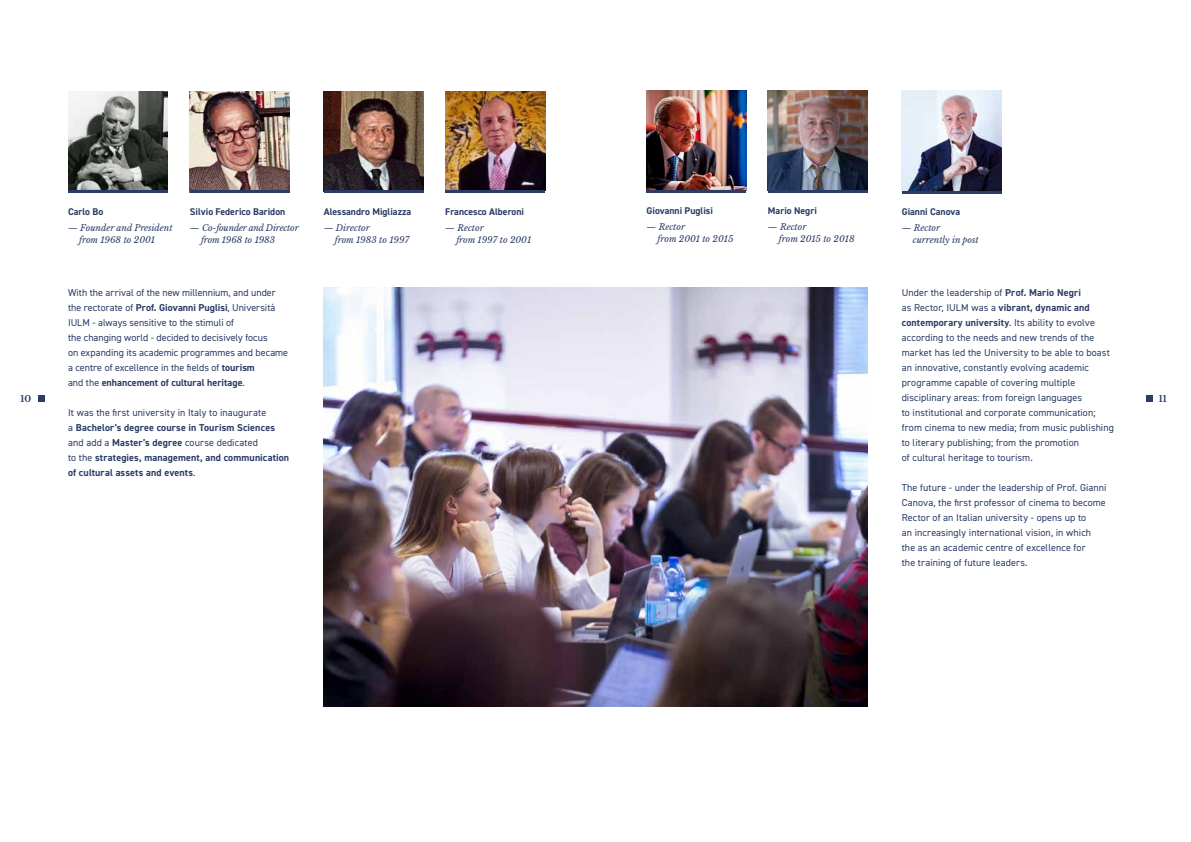
<style>
.page{position:relative;width:1191px;height:842px;background:#fff}
.page>*{position:absolute;margin:0;border:0;box-sizing:border-box;transform-origin:0 0}
.t1{font:10px/15px "DIN2014";letter-spacing:.005em;color:#2b3d66}
.t2{font:700 10px/15px "DIN2014";letter-spacing:.015em;color:#2b3d66}
.t3{font:700 9.7px "DIN2014";color:#2b3d66}
.t4{font:700 9px "Libre Baskerville";color:#2b3d66}
.t5{font:italic 8.8px/11.7px "Libre Baskerville";color:#2b3d66}
.t6{font:italic 8.8px/11.7px "Libre Baskerville";letter-spacing:-.02em;color:#2b3d66}
.s1{font-weight:700}
.s2{font-weight:400}
</style>
<div class="page">
<img style="left:901px;top:91px;width:100px;height:100px">
<img style="left:324px;top:91px;width:100px;height:99px">
<hr style="left:324px;top:190px;width:100px;height:3px;background:#2b3d66">
<img style="left:190px;top:91px;width:100px;height:99px">
<hr style="left:190px;top:190px;width:100px;height:3px;background:#2b3d66">
<img style="left:68px;top:91px;width:100px;height:99px">
<hr style="left:68px;top:190px;width:100px;height:3px;background:#2b3d66">
<img style="left:445px;top:91px;width:100px;height:99px">
<hr style="left:445px;top:190px;width:100px;height:3px;background:#2b3d66">
<img style="left:646px;top:91px;width:100px;height:99px">
<hr style="left:646px;top:190px;width:100px;height:3px;background:#2b3d66">
<img style="left:768px;top:91px;width:99px;height:99px">
<hr style="left:768px;top:190px;width:99px;height:3px;background:#2b3d66">
<hr style="left:901px;top:191px;width:100px;height:3px;background:#2b3d66">
<img style="left:323px;top:288px;width:544px;height:419px">
<div style="left:38px;top:396px;width:7px;height:6px;background:#2b3d66"></div>
<svg style="left:1146px;top:396px;width:6px;height:6px"></svg>
<p class="t3" style="left:68px;top:205px;width:37px">Carlo Bo</p>
<p class="t5" style="left:79px;top:222px;width:95px;text-indent:-11px">— Founder and President from 1968 to 2001</p>
<p class="t3" style="left:190px;top:205px;width:97px">Silvio Federico Baridon</p>
<p class="t6" style="left:201px;top:222px;width:99px;text-indent:-11px">— Co-founder and Director from 1968 to 1983</p>
<p class="t3" style="left:324px;top:205px;width:89px">Alessandro Migliazza</p>
<p class="t5" style="left:335px;top:222px;width:76px;text-indent:-11px">— Director<br>from 1983 to 1997</p>
<p class="t3" style="left:445px;top:205px;width:80px">Francesco Alberoni</p>
<p class="t5" style="left:456px;top:222px;width:76px;text-indent:-11px">— Rector<br>from 1997 to 2001</p>
<p class="t3" style="left:646px;top:204px;width:68px">Giovanni Puglisi</p>
<p class="t5" style="left:657px;top:221px;width:77px;text-indent:-11px">— Rector<br>from 2001 to 2015</p>
<p class="t3" style="left:768px;top:204px;width:50px">Mario Negri</p>
<p class="t5" style="left:779px;top:221px;width:77px;text-indent:-11px">— Rector<br>from 2015 to 2018</p>
<p class="t3" style="left:901px;top:205px;width:60px">Gianni Canova</p>
<p class="t5" style="left:912px;top:222px;width:67px;text-indent:-11px">— Rector currently in post</p>
<p class="t1" style="left:68px;top:285px;width:222px">With the arrival of the new millennium, and under the rectorate of <span class="s1">Prof. Giovanni Puglisi</span>, Università IULM - always sensitive to the stimuli of<br>the changing world - decided to decisively focus<br>on expanding its academic programmes and became a centre of excellence in the fields of <span class="s1">tourism<br></span>and the <span class="s1">enhancement of cultural heritage</span>.</p>
<p class="t2" style="left:68px;top:405px;width:223px"><span class="s2">It was the first university in Italy to inaugurate<br>a</span> Bachelor’s degree course in Tourism Sciences <span class="s2">and add a</span> Master’s degree <span class="s2">course dedicated<br>to the</span> strategies, management, and communication of cultural assets and events<span class="s2">.</span></p>
<p class="t1" style="left:901px;top:285px;width:214px">Under the leadership of <span class="s1">Prof. Mario Negri<br></span>as Rector, IULM was a <span class="s1">vibrant, dynamic and contemporary university</span>. Its ability to evolve according to the needs and new trends of the market has led the University to be able to boast an innovative, constantly evolving academic programme capable of covering multiple disciplinary areas: from foreign languages<br>to institutional and corporate communication; from cinema to new media; from music publishing to literary publishing; from the promotion<br>of cultural heritage to tourism.</p>
<p class="t1" style="left:901px;top:480px;width:206px">The future - under the leadership of Prof. Gianni Canova, the first professor of cinema to become Rector of an Italian university - opens up to<br>an increasingly international vision, in which the as an academic centre of excellence for<br>the training of future leaders.</p>
<p class="t4" style="left:21px;top:393px;width:12px">10</p>
<p class="t4" style="left:1158px;top:393px;width:9px">11</p>
</div>
